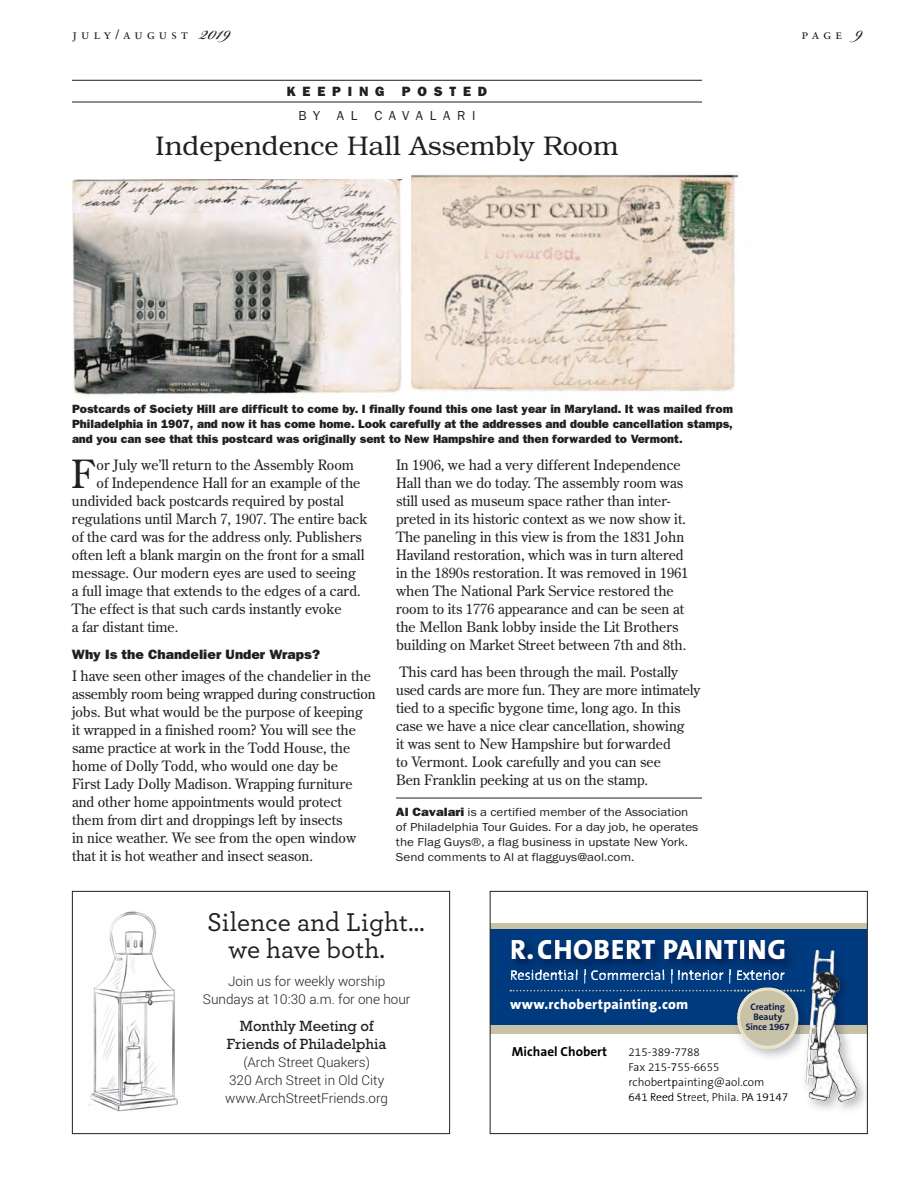
<style>
.page{position:relative;width:918px;height:1188px;background:#fff}
.page>*{position:absolute;margin:0;border:0;box-sizing:border-box;transform-origin:0 0}
.t1{font:38.85px "Century Old Style";color:#231f20}
.t2{font:31.5px "Bickham Script Pro";color:#231f20}
.t3{font:800 28.2px "The Sans B8";letter-spacing:.02em;color:#fff}
.t4{font:300 27px "Bookman";color:#231f20}
.t5{font:500 27px/27px "Archer";color:#231f20}
.t6{font:15px/18px "Rockwell";color:#231f20;text-align:center}
.t7{font:14.25px/18px "Century Old Style";color:#231f20}
.t8{font:14.1px "The Sans B5 Plain";letter-spacing:.01em;color:#fff}
.t9{font:800 14.1px "The Sans B8";letter-spacing:.02em;color:#fff}
.t10{font:300 13.5px/18px "Roboto";color:#231f20;text-align:center}
.t11{font:800 13.5px "Franklin Gothic";color:#231f20;scale:1.05 1}
.t12{font:13.5px "Sabon Roman SC";letter-spacing:.3em;color:#231f20}
.t13{font:13.5px "Franklin Gothic";letter-spacing:.5em;color:#231f20}
.t14{font:800 13.5px "Franklin Gothic";letter-spacing:.5em;color:#231f20}
.t15{font:800 13.5px "Franklin Gothic";color:#231f20}
.t16{font:700 13.2px "The Sans B7";color:#000}
.t17{font:800 12px/15px "Franklin Gothic";color:#231f20;text-align:justify}
.t18{font:12px/15px "Franklin Gothic";color:#231f20;scale:1.1 1}
.t19{font:300 11.55px "The Sans B3";color:#000}
.t20{font:700 9.6px "The Sans B7";letter-spacing:-.01em;color:#131d4a}
.s1{font-weight:800}
</style>
<div class="page">
<hr style="left:72px;top:80px;width:630px;height:1px;background:#231f20">
<hr style="left:72px;top:102px;width:630px;height:1px;background:#231f20">
<hr style="left:396px;top:798px;width:306px;height:1px;background:#231f20">
<img style="left:72px;top:179px;width:330px;height:218px">
<div style="left:72px;top:891px;width:378px;height:243px;border:1px solid #231f20"></div>
<img style="left:89px;top:911px;width:89px;height:201px">
<img style="left:412px;top:174px;width:327px;height:218px">
<div style="left:490px;top:926px;width:377px;height:99px;background:#013b7f"></div>
<div style="left:490px;top:1025px;width:377px;height:9px;background:#c8c2a8"></div>
<svg style="left:738px;top:989px;width:59px;height:58px"></svg>
<img style="left:806px;top:950px;width:35px;height:135px">
<div style="left:490px;top:923px;width:377px;height:6px;background:#c8c2a8"></div>
<img style="left:511px;top:942px;width:281px;height:32px">
<svg style="left:801px;top:1025px;width:9px;height:9px"></svg>
<img style="left:743px;top:970px;width:42px;height:4px">
<svg style="left:729px;top:969px;width:13px;height:5px"></svg>
<img style="left:688px;top:969px;width:36px;height:5px">
<img style="left:690px;top:974px;width:31px;height:1px">
<svg style="left:671px;top:969px;width:17px;height:5px"></svg>
<img style="left:749px;top:942px;width:36px;height:18px">
<img style="left:801px;top:983px;width:11px;height:42px">
<img style="left:740px;top:942px;width:4px;height:17px">
<img style="left:724px;top:942px;width:13px;height:17px">
<img style="left:705px;top:942px;width:17px;height:17px">
<img style="left:678px;top:942px;width:23px;height:17px">
<svg style="left:674px;top:942px;width:4px;height:17px"></svg>
<svg style="left:510px;top:989px;width:295px;height:3px"></svg>
<img style="left:801px;top:1034px;width:11px;height:29px">
<img style="left:813px;top:993px;width:32px;height:41px">
<img style="left:806px;top:1085px;width:60px;height:25px">
<img style="left:737px;top:997px;width:64px;height:61px">
<img style="left:732px;top:989px;width:69px;height:3px">
<div style="left:490px;top:891px;width:378px;height:243px;border:1px solid #231f20"></div>
<p class="t12" style="left:72px;top:29px;width:118px">july/august</p>
<h2 class="t2" style="left:200px;top:10px;width:32px">2019</h2>
<p class="t12" style="left:802px;top:29px;width:42px">page</p>
<h2 class="t2" style="left:854px;top:10px;width:10px">9</h2>
<p class="t14" style="left:287px;top:83px;width:99px">KEEPING</p>
<p class="t15" style="left:402px;top:83px;width:87px">POSTED</p>
<p class="t13" style="left:298px;top:107px;width:61px">By aL</p>
<p class="t13" style="left:374px;top:107px;width:103px">cavaLarI</p>
<h3 class="t4" style="left:156px;top:130px;width:464px">Independence Hall Assembly Room</h3>
<p class="t17" style="left:72px;top:402px;width:663px">Postcards of Society Hill are difficult to come by. I finally found this one last year in Maryland. It was mailed from Philadelphia in 1907, and now it has come home. Look carefully at the addresses and double cancellation stamps, and you can see that this postcard was originally sent to New Hampshire and then forwarded to Vermont.</p>
<h1 class="t1" style="left:71px;top:452px;width:25px">F</h1>
<p class="t7" style="left:97px;top:456px;width:259px">or July we’ll return to the Assembly Room</p>
<p class="t7" style="left:97px;top:474px;width:265px">of Independence Hall for an example of the</p>
<p class="t7" style="left:72px;top:492px;width:273px">undivided back postcards required by postal</p>
<p class="t7" style="left:72px;top:510px;width:297px">regulations until March 7, 1907. The entire back</p>
<p class="t7" style="left:72px;top:528px;width:291px">of the card was for the address only. Publishers</p>
<p class="t7" style="left:72px;top:546px;width:294px">often left a blank margin on the front for a small</p>
<p class="t7" style="left:72px;top:564px;width:286px">message. Our modern eyes are used to seeing</p>
<p class="t7" style="left:72px;top:582px;width:290px">a full image that extends to the edges of a card.</p>
<p class="t7" style="left:72px;top:600px;width:271px">The effect is that such cards instantly evoke</p>
<p class="t7" style="left:72px;top:618px;width:108px">a far distant time.</p>
<p class="t11" style="left:72px;top:646px;width:238px">Why Is the Chandelier Under Wraps?</p>
<p class="t7" style="left:72px;top:667px;width:305px">I have seen other images of the chandelier in the assembly room being wrapped during construction jobs. But what would be the purpose of keeping<br>it wrapped in a finished room? You will see the same practice at work in the Todd House, the home of Dolly Todd, who would one day be<br>First Lady Dolly Madison. Wrapping furniture and other home appointments would protect them from dirt and droppings left by insects<br>in nice weather. We see from the open window that it is hot weather and insect season.</p>
<p class="t7" style="left:396px;top:456px;width:294px">In 1906, we had a very different Independence Hall than we do today. The assembly room was still used as museum space rather than inter&shy;preted in its historic context as we now show it.<br>The paneling in this view is from the 1831 John Haviland restoration, which was in turn altered in the 1890s restoration. It was removed in 1961 when The National Park Service restored the room to its 1776 appearance and can be seen at the Mellon Bank lobby inside the Lit Brothers building on Market Street between 7th and 8th.</p>
<p class="t7" style="left:396px;top:663px;width:306px">This card has been through the mail. Postally used cards are more fun. They are more intimately tied to a specific bygone time, long ago. In this case we have a nice clear cancellation, showing<br>it was sent to New Hampshire but forwarded<br>to Vermont. Look carefully and you can see<br>Ben Franklin peeking at us on the stamp.</p>
<p class="t18" style="left:396px;top:805px;width:276px"><span class="s1">Al Cavalari</span> is a certified member of the association of philadelphia tour Guides. For a day job, he operates the Flag Guys®, a flag business in upstate new york.<br>Send comments to al at flagguys@aol.com.</p>
<h3 class="t5" style="left:228px;top:907px;width:198px;text-indent:-21px">Silence and Light… we have both.</h3>
<p class="t10" style="left:203px;top:972px;width:209px">Join us for weekly worship<br>Sundays at 10:30 a.m. for one hour</p>
<p class="t6" style="left:227px;top:1017px;width:161px">Monthly Meeting of<br>Friends of Philadelphia</p>
<p class="t10" style="left:225px;top:1053px;width:164px">(Arch Street Quakers)<br>320 Arch Street in Old City www.ArchStreetFriends.org</p>
<h3 class="t3" style="left:510px;top:935px;width:278px">R.CHOBERT PAINTING</h3>
<p class="t9" style="left:510px;top:997px;width:179px">www.rchobertpainting.com</p>
<p class="t8" style="left:510px;top:968px;width:276px">Residential | Commercial | Interior | Exterior</p>
<p class="t20" style="left:750px;top:1001px;width:36px">Creating</p>
<p class="t20" style="left:753px;top:1012px;width:30px">Beauty</p>
<p class="t20" style="left:746px;top:1022px;width:45px">Since 1967</p>
<p class="t16" style="left:512px;top:1045px;width:97px">Michael Chobert</p>
<p class="t19" style="left:629px;top:1047px;width:73px">215-389-7788</p>
<p class="t19" style="left:629px;top:1061px;width:92px">Fax 215-755-6655</p>
<p class="t19" style="left:629px;top:1076px;width:137px">rchobertpainting@aol.com</p>
<p class="t19" style="left:629px;top:1091px;width:161px">641 Reed Street, Phila. PA 19147</p>
</div>
